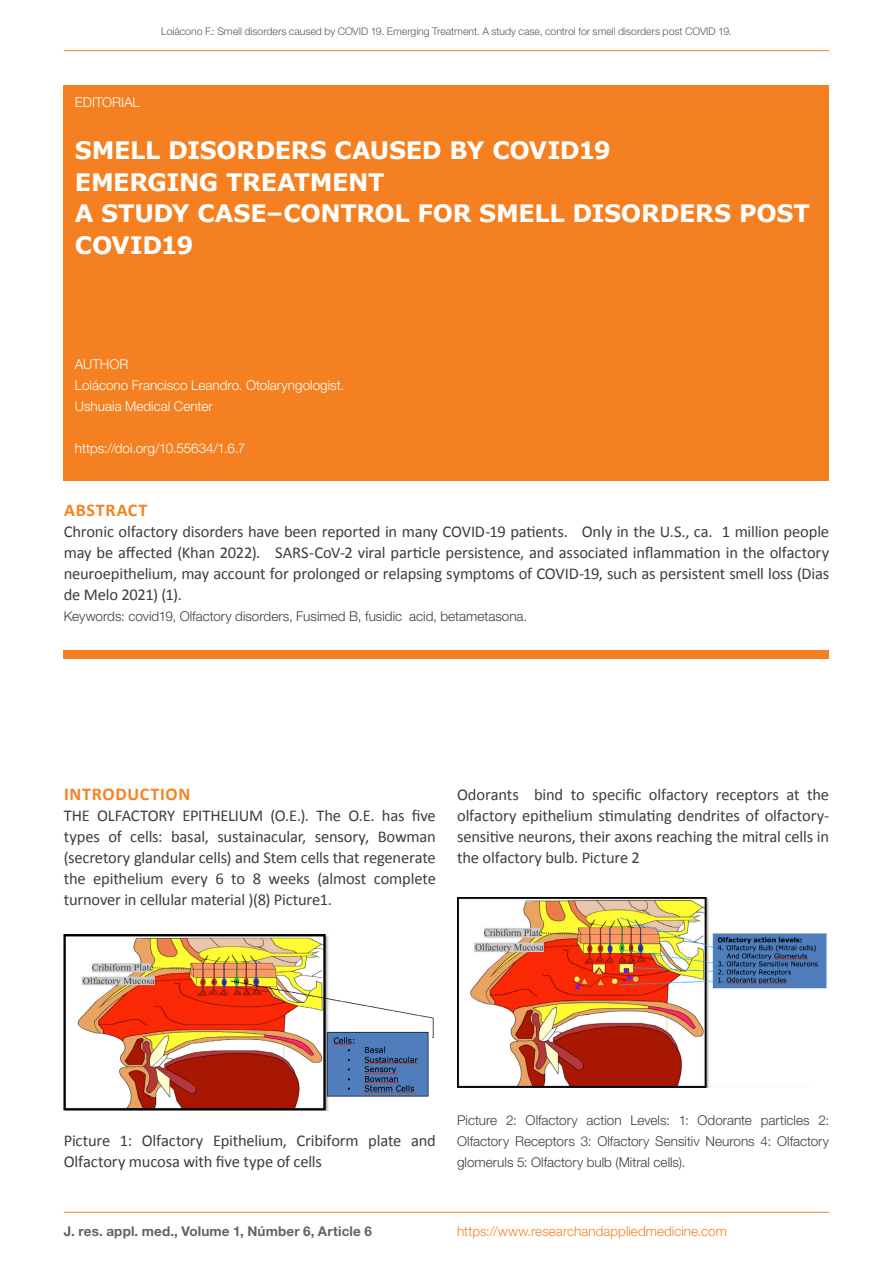
<style>
.page{position:relative;width:893px;height:1263px;background:#fff}
.page>*{position:absolute;margin:0;border:0;box-sizing:border-box;transform-origin:0 0}
.t1{font:700 24px/31.5px "Verdana";letter-spacing:-.015em;color:#fff}
.t2{font:700 18px "Calibri";letter-spacing:.04em;color:#f58220}
.t3{font:16.5px/21px "Calibri";letter-spacing:-.01em;color:#3e3e3f;text-align:justify}
.t4{font:300 13.5px/21px "Helvetica Neue LT Std";color:#3e3e3f;text-align:justify}
.t5{font:300 13.5px "Helvetica Neue LT Std";color:#fff}
.t6{font:300 13.5px "Helvetica Neue LT Std";color:#f58220}
.t7{font:700 13.5px "Helvetica Neue LT Std";letter-spacing:.01em;color:#636366}
.t8{font:300 10.5px "Helvetica Neue LT Std";color:#57585a}
</style>
<div class="page">
<hr style="left:64px;top:1212px;width:765px;height:1px;background:#f58220">
<hr style="left:64px;top:50px;width:765px;height:1px;background:#f58220">
<div style="left:64px;top:85px;width:765px;height:395px;background:#f58021"></div>
<div style="left:64px;top:650px;width:765px;height:8px;background:#f58021"></div>
<img style="left:64px;top:934px;width:370px;height:177px">
<img style="left:457px;top:898px;width:370px;height:190px">
<p class="t8" style="left:161px;top:25px;width:572px">Loiácono F.: Smell disorders caused by COVID 19. Emerging Treatment. A study case, control for smell disorders post COVID 19.</p>
<p class="t5" style="left:75px;top:93px;width:66px">EDITORIAL</p>
<p class="t1" style="left:75px;top:134px;width:537px">SMELL DISORDERS CAUSED BY COVID19</p>
<p class="t1" style="left:75px;top:166px;width:311px">EMERGING TREATMENT</p>
<p class="t1" style="left:75px;top:197px;width:736px">A STUDY CASE–CONTROL FOR SMELL DISORDERS POST<br>COVID19</p>
<p class="t5" style="left:75px;top:356px;width:55px">AUTHOR</p>
<p class="t5" style="left:75px;top:377px;width:271px">Loiácono Francisco Leandro. Otolaryngologist.</p>
<p class="t5" style="left:75px;top:398px;width:139px">Ushuaia Medical Center</p>
<p class="t5" style="left:75px;top:440px;width:172px">https://doi.org/10.55634/1.6.7</p>
<p class="t2" style="left:64px;top:497px;width:85px">ABSTRACT</p>
<p class="t3" style="left:64px;top:521px;width:767px">Chronic olfactory disorders have been reported in many COVID-19 patients. Only in the U.S., ca. 1 million people may be affected (Khan 2022). SARS-CoV-2 viral particle persistence, and associated inflammation in the olfactory neuroepithelium, may account for prolonged or relapsing symptoms of COVID-19, such as persistent smell loss (Dias de Melo 2021) (1).</p>
<p class="t4" style="left:64px;top:605px;width:465px">Keywords: covid19, Olfactory disorders, Fusimed B, fusidic acid, betametasona.</p>
<p class="t2" style="left:64px;top:781px;width:128px">INTRODUCTION</p>
<p class="t3" style="left:64px;top:804px;width:374px">THE OLFACTORY EPITHELIUM (O.E.). The O.E. has five types of cells: basal, sustainacular, sensory, Bowman (secretory glandular cells) and Stem cells that regenerate the epithelium every 6 to 8 weeks (almost complete turnover in cellular material )(8) Picture1.</p>
<p class="t3" style="left:457px;top:783px;width:374px">Odorants bind to specific olfactory receptors at the olfactory epithelium stimulating dendrites of olfactory&shy;sensitive neurons, their axons reaching the mitral cells in the olfactory bulb. Picture 2</p>
<p class="t3" style="left:64px;top:1130px;width:374px">Picture 1: Olfactory Epithelium, Cribiform plate and<br>Olfactory mucosa with five type of cells</p>
<p class="t4" style="left:457px;top:1109px;width:374px">Picture 2: Olfactory action Levels: 1: Odorante particles 2:<br>Olfactory Receptors 3: Olfactory Sensitiv Neurons 4: Olfactory glomeruls 5: Olfactory bulb (Mitral cells).</p>
<p class="t7" style="left:64px;top:1223px;width:310px">J. res. appl. med., Volume 1, Númber 6, Article 6</p>
<p class="t6" style="left:457px;top:1223px;width:271px">https://www.researchandappliedmedicine.com</p>
</div>
